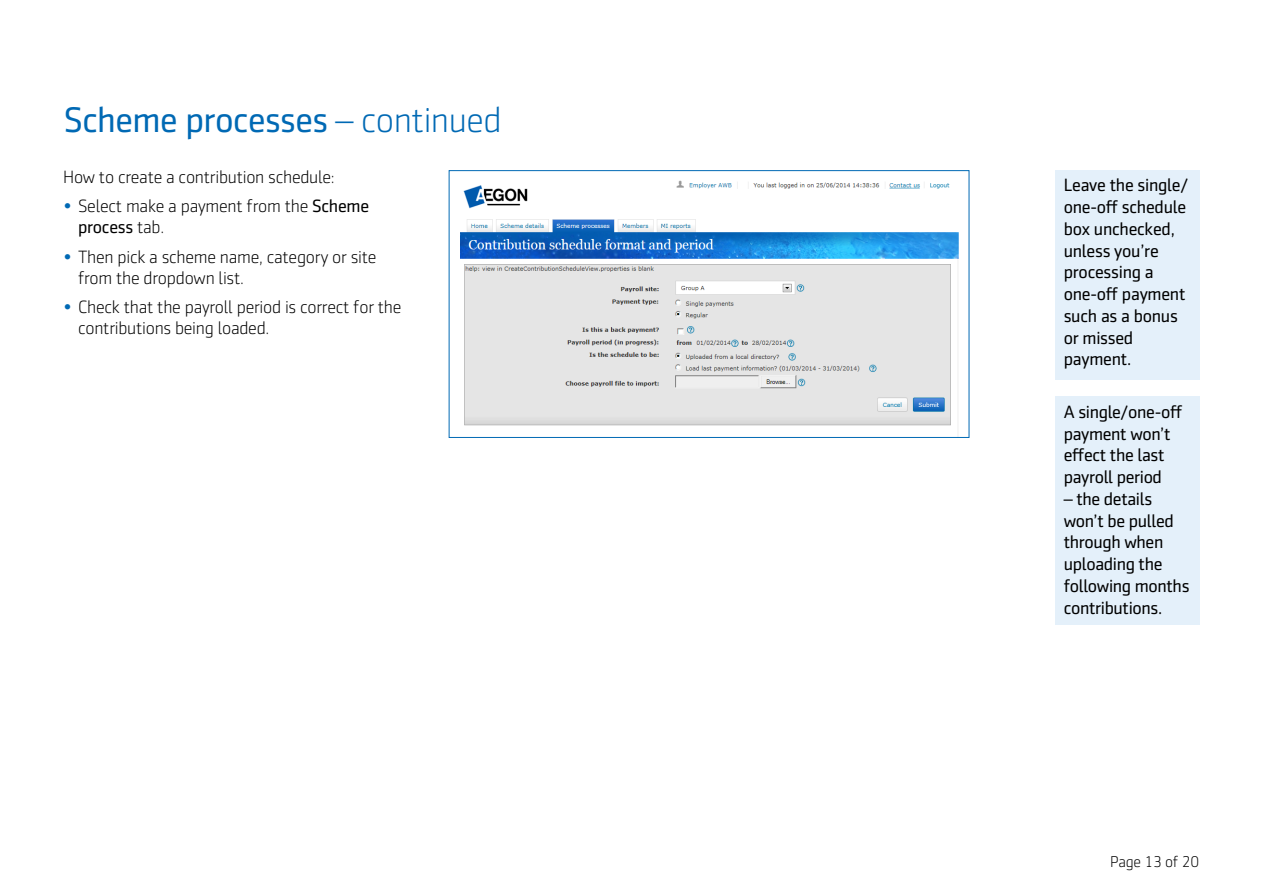
<style>
.page{position:relative;width:1263px;height:893px;background:#fff}
.page>*{position:absolute;margin:0;border:0;box-sizing:border-box;transform-origin:0 0}
.t1{font:36px "Sentico Sans DT";letter-spacing:-.015em;color:#0069b4}
.t2{font:18px/21.8px "Sentico Sans DT";letter-spacing:-.02em;color:#000}
.t3{font:300 18px/21px "Sentico Sans DT";letter-spacing:-.015em;color:#000}
.t4{font:300 15.75px "Sentico Sans DT";letter-spacing:-.015em;color:#000}
.s1{font-weight:300}
.s2{color:#0069b4}
.s3{font-weight:400}
</style>
<div class="page">
<img style="left:460px;top:181px;width:499px;height:245px">
<div style="left:449px;top:170px;width:520px;height:268px;border:1px solid #0069b4"></div>
<div style="left:1055px;top:170px;width:145px;height:209px;background:#e4f0fa"></div>
<div style="left:1055px;top:396px;width:145px;height:229px;background:#e4f0fa"></div>
<h1 class="t1" style="left:64px;top:100px;width:439px">Scheme processes <span class="s1">– continued</span></h1>
<p class="t3" style="left:63px;top:166px;width:273px">How to create a contribution schedule:</p>
<p class="t3" style="left:78px;top:196px;width:293px;text-indent:-15px"><span class="s2">•</span> Select make a payment from the <span class="s3">Scheme process</span> tab.</p>
<p class="t3" style="left:78px;top:246px;width:300px;text-indent:-15px"><span class="s2">•</span> Then pick a scheme name, category or site from the dropdown list.</p>
<p class="t3" style="left:78px;top:297px;width:325px;text-indent:-15px"><span class="s2">•</span> Check that the payroll period is correct for the contributions being loaded.</p>
<p class="t2" style="left:1064px;top:174px;width:126px">Leave the single/ one-off schedule box unchecked, unless you’re processing a one-off payment such as a bonus or missed payment.</p>
<p class="t2" style="left:1064px;top:401px;width:120px">A single/one-off payment won’t effect the last payroll period</p>
<p class="t2" style="left:1064px;top:488px;width:127px">– the details won’t be pulled through when uploading the following months contributions.</p>
<p class="t4" style="left:1110px;top:854px;width:91px">Page 13 of 20</p>
</div>
